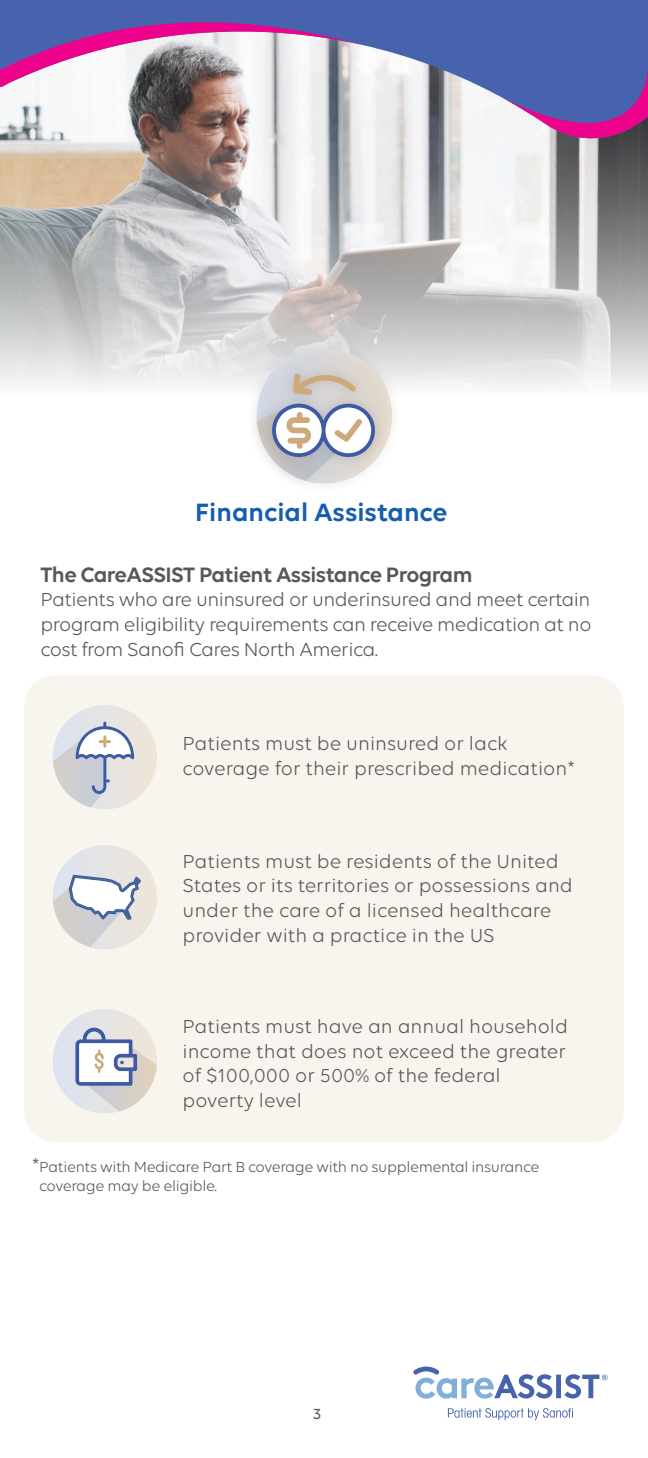
<style>
.page{position:relative;width:648px;height:1458px;background:#fff}
.page>*{position:absolute;margin:0;border:0;box-sizing:border-box;transform-origin:0 0}
.t1{font:600 27px "Volte";color:#145ead}
.t2{font:600 22.5px "Volte";letter-spacing:-.025em;color:#57585a}
.t3{font:20.25px/24.8px "Volte";color:#57585a}
.t4{font:15.75px/18.9px "Volte";letter-spacing:-.025em;color:#57585a}
.t5{font:500 15.75px "Volte";color:#57585a}
.s1{font-size:20.25px}
</style>
<div class="page">
<div style="left:24px;top:675px;width:600px;height:467px;background:#f8f5ee;border-radius:30px"></div>
<img style="left:1px;top:144px;width:647px;height:243px">
<div style="left:53px;top:705px;width:104px;height:104px;background:linear-gradient(to bottom,#e9e4e0,#eee5d9);border-radius:52px"></div>
<svg style="left:53px;top:722px;width:81px;height:85px"></svg>
<div style="left:53px;top:845px;width:104px;height:104px;background:#e8e4e1;border-radius:52px"></div>
<svg style="left:53px;top:875px;width:88px;height:72px"></svg>
<div style="left:53px;top:1009px;width:104px;height:104px;background:linear-gradient(to bottom,#e2e4e8,#dce3ef);border-radius:52px"></div>
<svg style="left:75px;top:1028px;width:82px;height:83px;background:#d1d2d9"></svg>
<svg style="left:413px;top:1367px;width:194px;height:53px"></svg>
<div style="left:245px;top:337px;width:159px;height:158px;background:#231f20;opacity:.3"></div>
<div style="left:257px;top:348px;width:135px;height:136px;background:linear-gradient(to right,#cdd5e3,#e2d8ca);border-radius:50%"></div>
<svg style="left:293px;top:371px;width:65px;height:24px;background:#d0c2b2"></svg>
<svg style="left:250px;top:402px;width:129px;height:79px"></svg>
<svg style="left:0;top:0;width:648px;height:144px"></svg>
<svg style="left:0;top:6px;width:362px;height:82px"></svg>
<svg style="left:503px;top:67px;width:145px;height:77px;background:#7d65aa"></svg>
<p class="t1" style="left:195px;top:497px;width:254px">Financial Assistance</p>
<p class="t2" style="left:40px;top:561px;width:434px">The CareASSIST Patient Assistance Program</p>
<p class="t3" style="left:40px;top:587px;width:553px;text-align:justify">Patients who are uninsured or underinsured and meet certain program eligibility requirements can receive medication at no cost from Sanofi Cares North America.</p>
<p class="t3" style="left:182px;top:731px;width:394px">Patients must be uninsured or lack coverage for their prescribed medication*</p>
<p class="t3" style="left:182px;top:848px;width:392px">Patients must be residents of the United States or its territories or possessions and under the care of a licensed healthcare provider with a practice in the US</p>
<p class="t3" style="left:182px;top:1014px;width:387px">Patients must have an annual household income that does not exceed the greater of $100,000 or 500% of the federal poverty level</p>
<p class="t4" style="left:39px;top:1157px;width:502px;text-indent:-8px"><span class="s1">*</span>Patients with Medicare Part B coverage with no supplemental insurance coverage may be eligible.</p>
<p class="t5" style="left:313px;top:1405px;width:10px">3</p>
</div>
